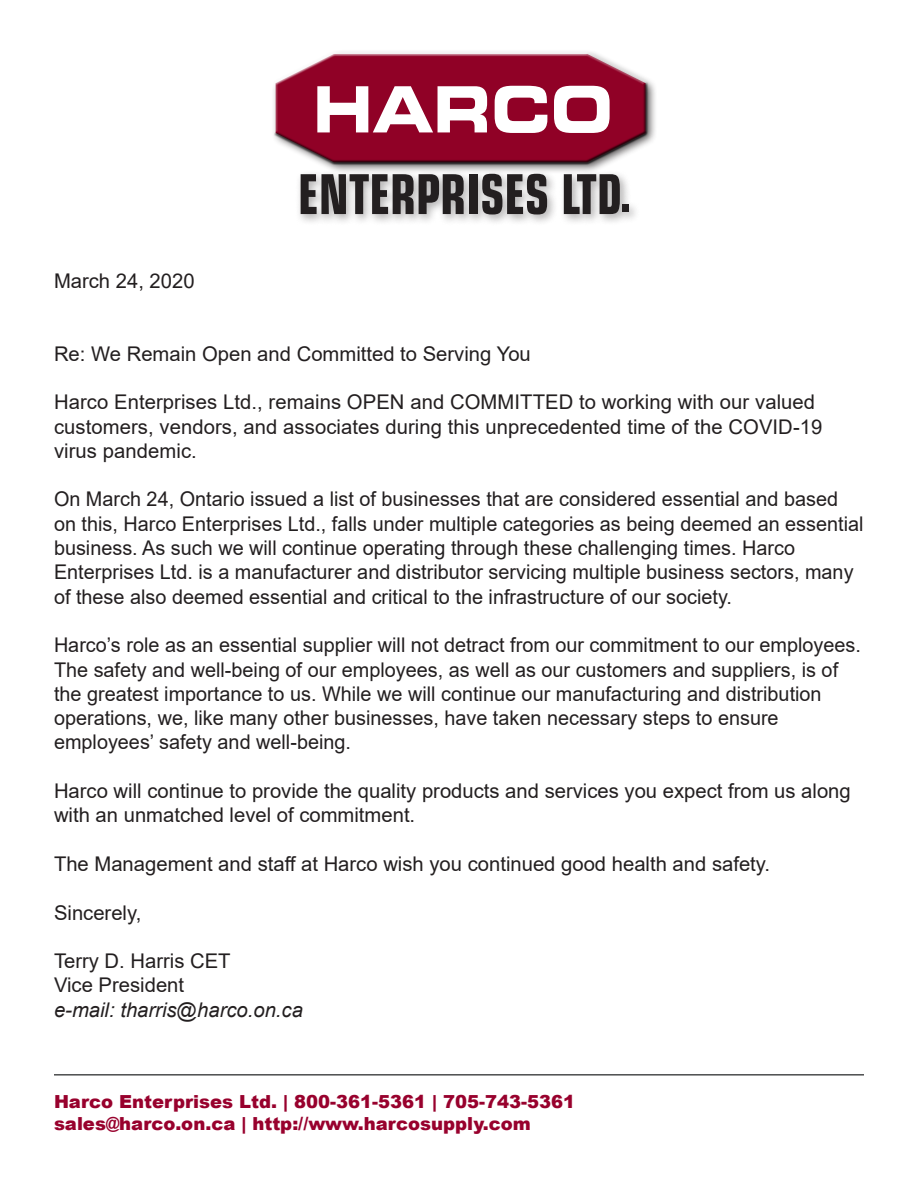
<style>
.page{position:relative;width:918px;height:1188px;background:#fff}
.page>*{position:absolute;margin:0;border:0;box-sizing:border-box;transform-origin:0 0}
.t1{font:20.25px/24.3px "Arial";color:#231f20}
.t2{font:italic 20.25px "Arial";color:#231f20}
.t3{font:900 18px/21.6px "Arial";color:#98012d}
</style>
<div class="page">
<div style="left:271px;top:50px;width:387px;height:124px;background:#231f20;opacity:.75"></div>
<svg style="left:275px;top:53px;width:372px;height:111px"></svg>
<div style="left:296px;top:169px;width:344px;height:57px;background:#231f20;opacity:.35"></div>
<svg style="left:301px;top:174px;width:163px;height:40px;background:#676465"></svg>
<div style="left:469px;top:174px;width:8px;height:40px;background:#231f20"></div>
<svg style="left:482px;top:174px;width:65px;height:40px;background:#666364"></svg>
<svg style="left:564px;top:174px;width:56px;height:40px;background:#646262"></svg>
<div style="left:622px;top:205px;width:7px;height:7px;background:#231f20"></div>
<hr style="left:54px;top:1074px;width:810px;height:2px;background:#4b4c4d">
<p class="t1" style="left:54px;top:268px;width:142px">March 24, 2020</p>
<p class="t1" style="left:54px;top:341px;width:478px">Re: We Remain Open and Committed to Serving You</p>
<p class="t1" style="left:54px;top:390px;width:770px">Harco Enterprises Ltd., remains OPEN and COMMITTED to working with our valued customers, vendors, and associates during this unprecedented time of the COVID-19 virus pandemic.</p>
<p class="t1" style="left:54px;top:487px;width:811px">On March 24, Ontario issued a list of businesses that are considered essential and based on this, Harco Enterprises Ltd., falls under multiple categories as being deemed an essential business. As such we will continue operating through these challenging times. Harco Enterprises Ltd. is a manufacturer and distributor servicing multiple business sectors, many of these also deemed essential and critical to the infrastructure of our society.</p>
<p class="t1" style="left:54px;top:633px;width:808px">Harco’s role as an essential supplier will not detract from our commitment to our employees.<br>The safety and well-being of our employees, as well as our customers and suppliers, is of the greatest importance to us. While we will continue our manufacturing and distribution operations, we, like many other businesses, have taken necessary steps to ensure employees’ safety and well-being.</p>
<p class="t1" style="left:54px;top:779px;width:798px">Harco will continue to provide the quality products and services you expect from us along with an unmatched level of commitment.</p>
<p class="t1" style="left:54px;top:852px;width:718px">The Management and staff at Harco wish you continued good health and safety.</p>
<p class="t1" style="left:54px;top:900px;width:89px">Sincerely,</p>
<p class="t1" style="left:54px;top:949px;width:178px">Terry D. Harris CET<br>Vice President</p>
<p class="t2" style="left:54px;top:997px;width:250px">e-mail: tharris@harco.on.ca</p>
<p class="t3" style="left:54px;top:1090px;width:523px">Harco Enterprises Ltd. | 800-361-5361 | 705-743-5361 sales@harco.on.ca | http://www.harcosupply.com</p>
</div>
